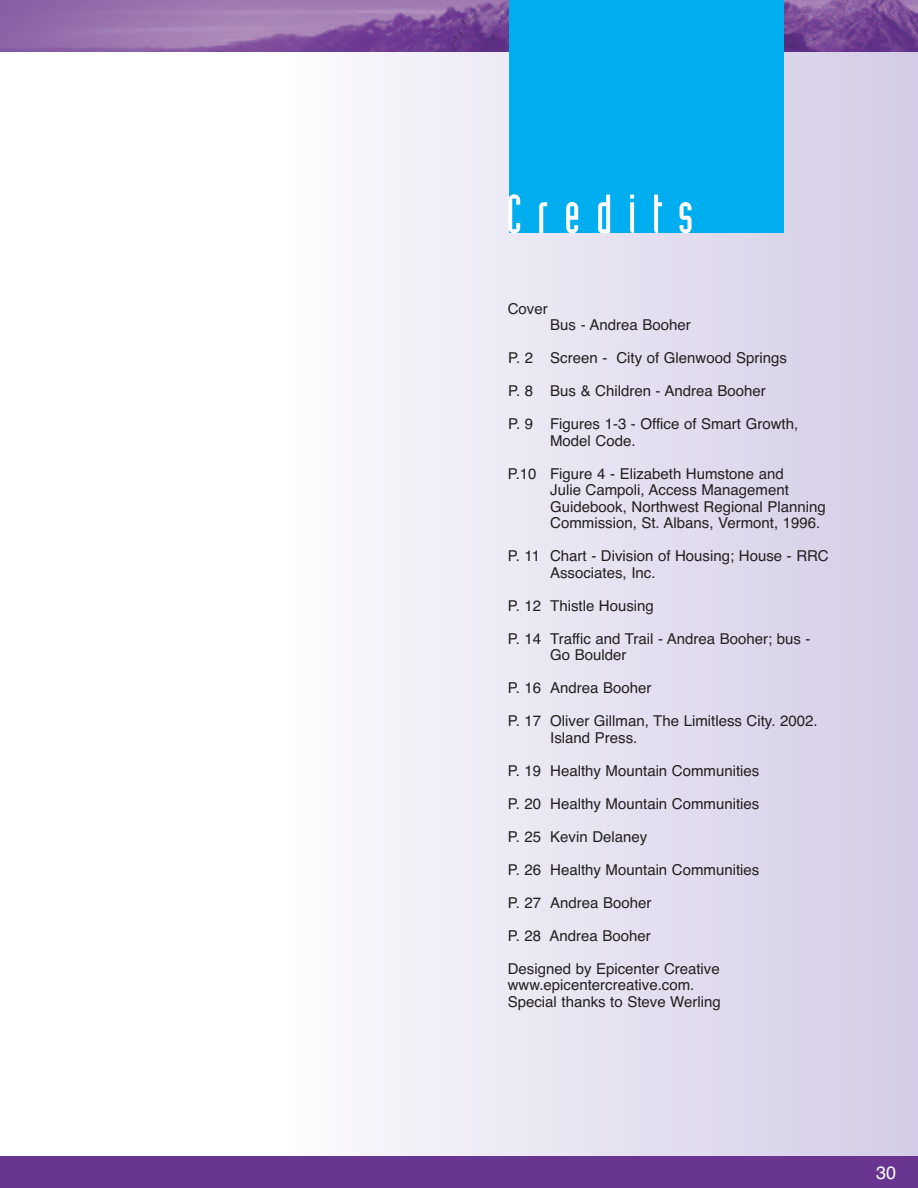
<style>
.page{position:relative;width:918px;height:1188px;background:#fff}
.page>*{position:absolute;margin:0;border:0;box-sizing:border-box;transform-origin:0 0}
.t1{font:54px "Industria Solid";letter-spacing:.295em;color:#fff}
.t2{font:18px "Helvetica";color:#fff}
.t3{font:15px/16.5px "Helvetica";color:#231f20}
</style>
<div class="page">
<div style="left:272px;top:0;width:646px;height:1188px;background:linear-gradient(to right,#fdfcfe,#d3cbe6)"></div>
<div style="left:0;top:1156px;width:918px;height:32px;background:#683590"></div>
<svg style="left:0;top:0;width:918px;height:52px"></svg>
<div style="left:509px;top:0;width:274px;height:232px;background:#00aeef"></div>
<p class="t1" style="left:506px;top:195px;width:188px">Credits</p>
<p class="t3" style="left:508px;top:302px;width:41px">Cover</p>
<p class="t3" style="left:550px;top:318px;width:142px">Bus - Andrea Booher</p>
<p class="t3" style="left:508px;top:351px;width:280px">P. 2 Screen - City of Glenwood Springs</p>
<p class="t3" style="left:508px;top:384px;width:259px">P. 8 Bus &amp; Children - Andrea Booher</p>
<p class="t3" style="left:550px;top:417px;width:250px;text-indent:-42px">P. 9 Figures 1-3 - Office of Smart Growth,<br>Model Code.</p>
<p class="t3" style="left:550px;top:467px;width:277px;text-indent:-43px">P.10 Figure 4 - Elizabeth Humstone and<br>Julie Campoli, Access Management Guidebook, Northwest Regional Planning Commission, St. Albans, Vermont, 1996.</p>
<p class="t3" style="left:550px;top:549px;width:280px;text-indent:-42px">P. 11 Chart - Division of Housing; House - RRC<br>Associates, Inc.</p>
<p class="t3" style="left:508px;top:599px;width:148px">P. 12 Thistle Housing</p>
<p class="t3" style="left:550px;top:632px;width:262px;text-indent:-42px">P. 14 Traffic and Trail - Andrea Booher; bus -<br>Go Boulder</p>
<p class="t3" style="left:508px;top:681px;width:145px">P. 16 Andrea Booher</p>
<p class="t3" style="left:550px;top:714px;width:269px;text-indent:-43px">P. 17 Oliver Gillman, The Limitless City. 2002.<br>Island Press.</p>
<p class="t3" style="left:508px;top:764px;width:253px">P. 19 Healthy Mountain Communities</p>
<p class="t3" style="left:508px;top:797px;width:253px">P. 20 Healthy Mountain Communities</p>
<p class="t3" style="left:508px;top:830px;width:141px">P. 25 Kevin Delaney</p>
<p class="t3" style="left:508px;top:863px;width:253px">P. 26 Healthy Mountain Communities</p>
<p class="t3" style="left:508px;top:896px;width:145px">P. 27 Andrea Booher</p>
<p class="t3" style="left:508px;top:929px;width:145px">P. 28 Andrea Booher</p>
<p class="t3" style="left:508px;top:962px;width:215px">Designed by Epicenter Creative www.epicentercreative.com.<br>Special thanks to Steve Werling</p>
<p class="t2" style="left:876px;top:1166px;width:22px">30</p>
</div>
